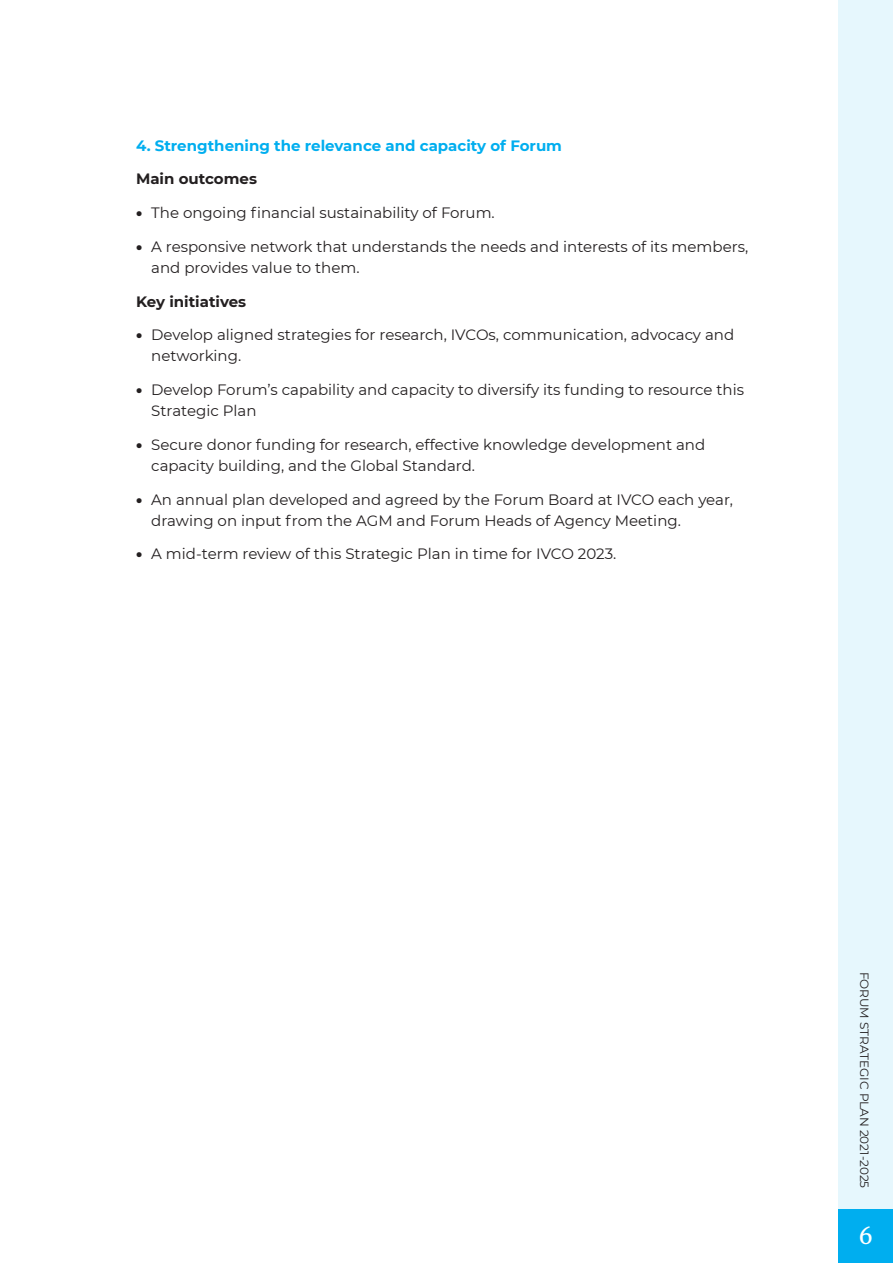
<style>
.page{position:relative;width:893px;height:1263px;background:#fff}
.page>*{position:absolute;margin:0;border:0;box-sizing:border-box;transform-origin:0 0}
.t1{font:22.5px "Merriweather";color:#fff}
.t2{font:15px/21px "Montserrat";color:#231f20}
.t3{font:700 15px "Montserrat";color:#00aeef}
.t4{font:700 15px "Montserrat";color:#231f20}
.t5{font:12px "Montserrat";color:#231f20}
.s1{font-weight:900}
</style>
<div class="page">
<div style="left:839px;top:0;width:54px;height:1263px;background:#e6f7fd"></div>
<div style="left:839px;top:1210px;width:54px;height:53px;background:#00aeef"></div>
<p class="t3" style="left:136px;top:134px;width:427px">4. Strengthening the relevance and capacity of Forum</p>
<p class="t4" style="left:136px;top:168px;width:122px">Main outcomes</p>
<p class="t2" style="left:136px;top:202px;width:360px"><span class="s1">•</span> The ongoing financial sustainability of Forum.</p>
<p class="t2" style="left:151px;top:235px;width:598px;text-indent:-15px"><span class="s1">•</span> A responsive network that understands the needs and interests of its members, and provides value to them.</p>
<p class="t4" style="left:136px;top:290px;width:112px">Key initiatives</p>
<p class="t2" style="left:151px;top:324px;width:584px;text-indent:-15px"><span class="s1">•</span> Develop aligned strategies for research, IVCOs, communication, advocacy and networking.</p>
<p class="t2" style="left:151px;top:379px;width:594px;text-indent:-15px"><span class="s1">•</span> Develop Forum’s capability and capacity to diversify its funding to resource this<br>Strategic Plan</p>
<p class="t2" style="left:151px;top:434px;width:556px;text-indent:-15px"><span class="s1">•</span> Secure donor funding for research, effective knowledge development and capacity building, and the Global Standard.</p>
<p class="t2" style="left:151px;top:488px;width:583px;text-indent:-15px"><span class="s1">•</span> An annual plan developed and agreed by the Forum Board at IVCO each year, drawing on input from the AGM and Forum Heads of Agency Meeting.</p>
<p class="t2" style="left:136px;top:543px;width:482px"><span class="s1">•</span> A mid-term review of this Strategic Plan in time for IVCO 2023.</p>
<p class="t5" style="left:873px;top:972px;width:218px;rotate:90deg">FORUM STRATEGIC PLAN 2021-2025</p>
<h1 class="t1" style="left:859px;top:1222px;width:16px">6</h1>
</div>
